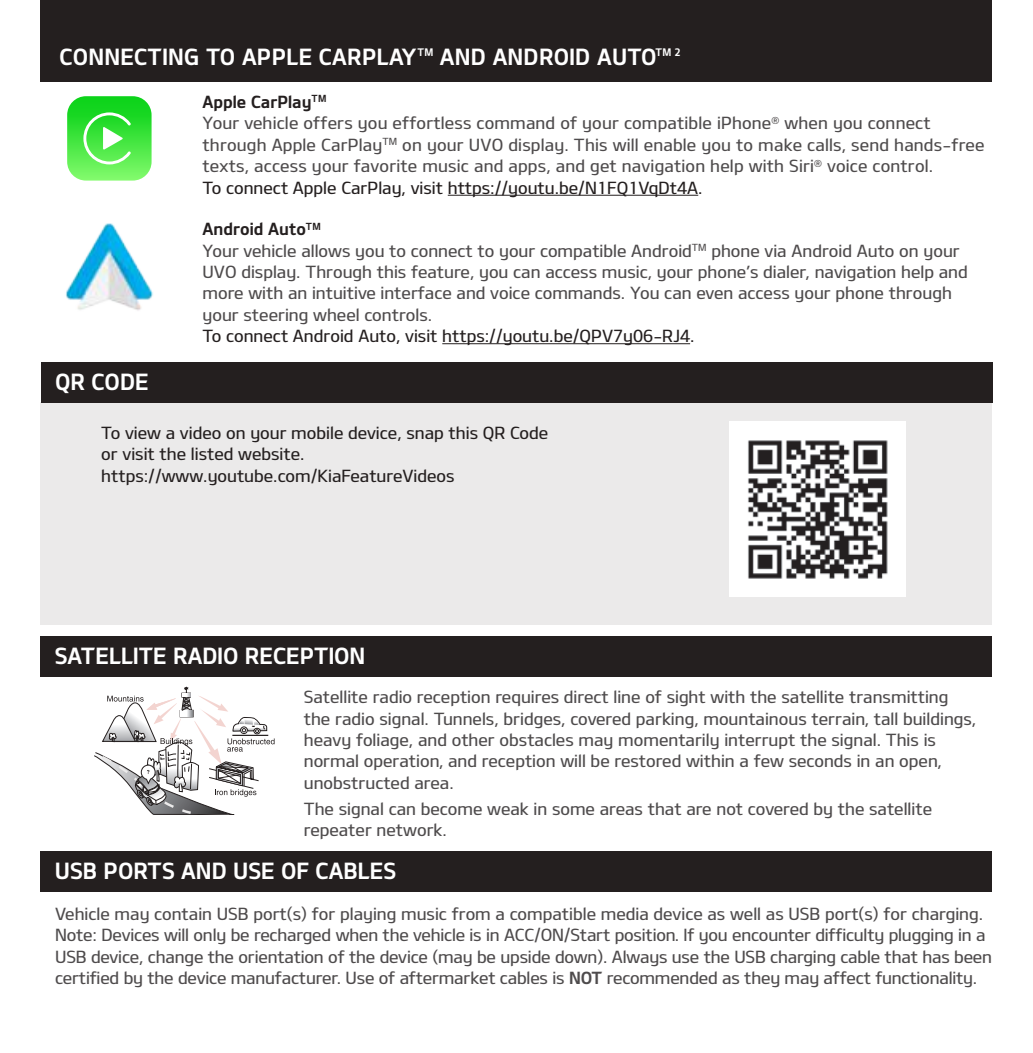
<style>
.page{position:relative;width:1033px;height:1053px;background:#fff}
.page>*{position:absolute;margin:0;border:0;box-sizing:border-box;transform-origin:0 0}
.t1{font:22.5px "Design KOTFB";color:#fff}
.t2{font:16.88px/21.4px "Design KOTFM";color:#4e4b4c}
.t3{font:16.88px/21.4px "Design KOTFM";color:#241f1f}
.t4{font:16.88px "Design KOTFB";color:#241f1f}
.s1{color:#241f1f}
.s2{font-family:"Design KOTFB"}
</style>
<div class="page">
<div style="left:40px;top:0;width:952px;height:81px;background:#241f1f"></div>
<div style="left:40px;top:636px;width:952px;height:40px;background:#241f1f"></div>
<svg style="left:94px;top:687px;width:180px;height:128px"></svg>
<div style="left:40px;top:402px;width:952px;height:223px;background:#ebeaea"></div>
<img style="left:730px;top:421px;width:176px;height:176px">
<div style="left:41px;top:362px;width:951px;height:41px;background:#241f1f"></div>
<div style="left:40px;top:851px;width:952px;height:41px;background:#241f1f"></div>
<hr style="left:448px;top:195px;width:250px;height:1px;background:#241f1f">
<hr style="left:442px;top:343px;width:248px;height:1px;background:#241f1f">
<img style="left:65px;top:223px;width:88px;height:88px">
<svg style="left:67px;top:96px;width:85px;height:85px;background:#5be859"></svg>
<h1 class="t1" style="left:59px;top:42px;width:623px">CONNECTING TO APPLE CARPLAY<sup>TM</sup> AND ANDROID AUTO<sup>TM</sup> <sup>2</sup></h1>
<h1 class="t1" style="left:55px;top:368px;width:95px">QR CODE</h1>
<p class="t4" style="left:202px;top:91px;width:125px">Apple CarPlay<sup>TM</sup></p>
<p class="t2" style="left:202px;top:112px;width:783px">Your vehicle offers you effortless command of your compatible iPhone<sup>®</sup> when you connect through Apple CarPlay<sup>TM</sup> on your UVO display. This will enable you to make calls, send hands-free texts, access your favorite music and apps, and get navigation help with Siri<sup>®</sup> voice control.<br><span class="s1">To connect Apple CarPlay, visit https://youtu.be/N1FQ1VqDt4A.</span></p>
<p class="t4" style="left:202px;top:218px;width:120px">Android Auto<sup>TM</sup></p>
<p class="t2" style="left:202px;top:239px;width:767px">Your vehicle allows you to connect to your compatible Android<sup>TM</sup> phone via Android Auto on your UVO display. Through this feature, you can access music, your phone’s dialer, navigation help and more with an intuitive interface and voice commands. You can even access your phone through your steering wheel controls.</p>
<p class="t3" style="left:202px;top:325px;width:493px">To connect Android Auto, visit https://youtu.be/QPV7y06-RJ4.</p>
<p class="t3" style="left:101px;top:422px;width:448px">To view a video on your mobile device, snap this QR Code or visit the listed website. https://www.youtube.com/KiaFeatureVideos</p>
<h1 class="t1" style="left:55px;top:642px;width:312px">SATELLITE RADIO RECEPTION</h1>
<p class="t2" style="left:304px;top:686px;width:674px">Satellite radio reception requires direct line of sight with the satellite transmitting the radio signal. Tunnels, bridges, covered parking, mountainous terrain, tall buildings, heavy foliage, and other obstacles may momentarily interrupt the signal. This is normal operation, and reception will be restored within a few seconds in an open, unobstructed area.</p>
<p class="t2" style="left:304px;top:798px;width:630px">The signal can become weak in some areas that are not covered by the satellite repeater network.</p>
<h1 class="t1" style="left:55px;top:857px;width:343px">USB PORTS AND USE OF CABLES</h1>
<p class="t2" style="left:55px;top:903px;width:938px">Vehicle may contain USB port(s) for playing music from a compatible media device as well as USB port(s) for charging.<br>Note: Devices will only be recharged when the vehicle is in ACC/ON/Start position. If you encounter difficulty plugging in a USB device, change the orientation of the device (may be upside down). Always use the USB charging cable that has been certified by the device manufacturer. Use of aftermarket cables is <span class="s2">NOT</span> recommended as they may affect functionality.</p>
</div>
